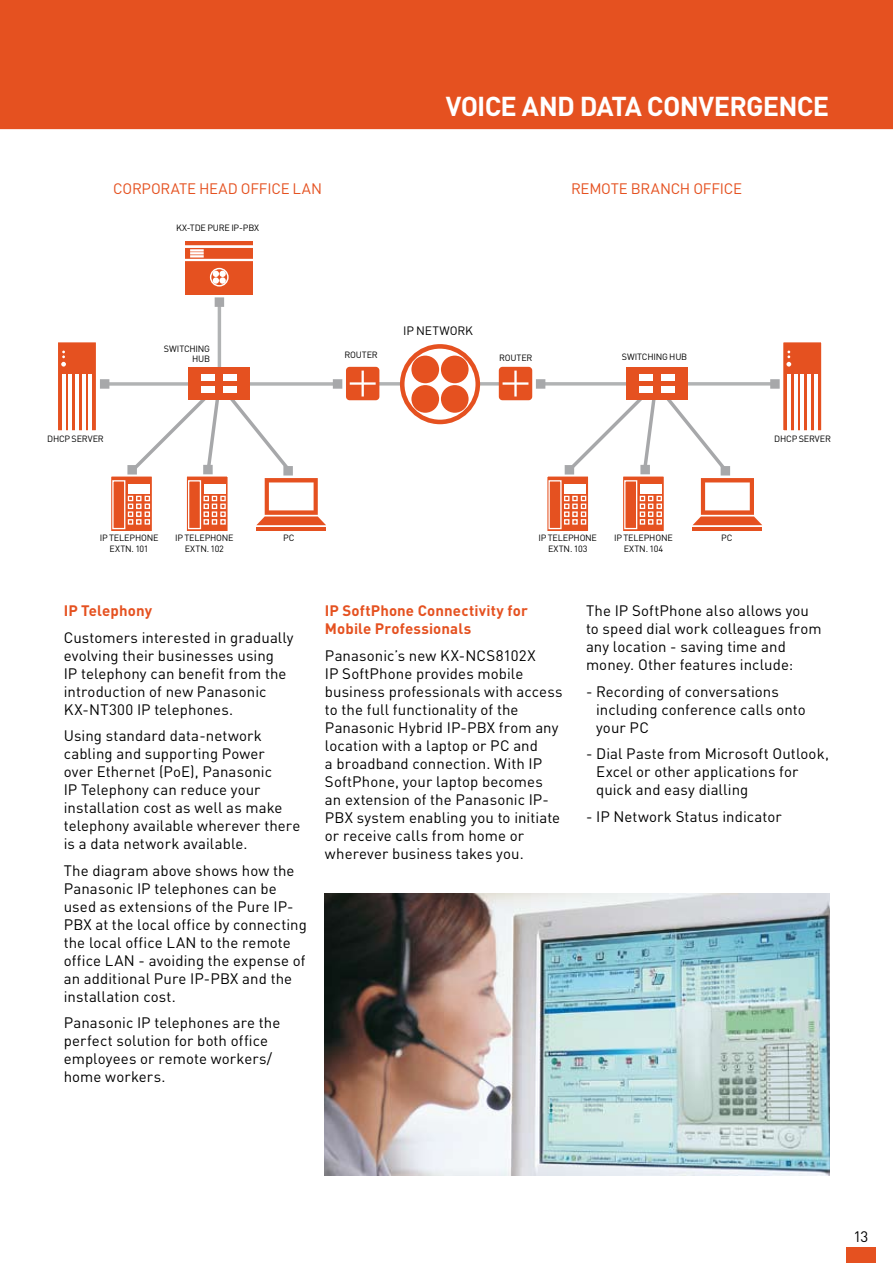
<style>
.page{position:relative;width:893px;height:1263px;background:#fff}
.page>*{position:absolute;margin:0;border:0;box-sizing:border-box;transform-origin:0 0}
.t1{font:700 27px "DIN";letter-spacing:-.03em;color:#fff}
.t2{font:15px/18px "DIN";letter-spacing:.005em;color:#000}
.t3{font:700 15px/18px "DIN";letter-spacing:.01em;color:#e55120}
.t4{font:15px "DIN";letter-spacing:-.02em;color:#e55120}
.t5{font:12px "DIN";letter-spacing:-.01em;color:#000}
.t6{font:9px/10.8px "DIN";letter-spacing:-.02em;color:#000;text-align:center}
</style>
<div class="page">
<div style="left:0;top:0;width:893px;height:129px;background:#e55120"></div>
<div style="left:846px;top:1247px;width:30px;height:16px;background:#e55120"></div>
<hr style="left:218px;top:302px;width:3px;height:82px;background:#b1b3b4">
<svg style="left:379px;top:382px;width:120px;height:4px"></svg>
<svg style="left:326px;top:382px;width:7px;height:4px"></svg>
<svg style="left:762px;top:382px;width:8px;height:4px"></svg>
<div style="left:346px;top:367px;width:33px;height:33px;background:#e55120;border-radius:4px"></div>
<hr style="left:362px;top:371px;width:2px;height:25px;background:#fff">
<hr style="left:350px;top:382px;width:26px;height:3px;background:#fff">
<svg style="left:109px;top:379px;width:217px;height:151px"></svg>
<hr style="left:256px;top:527px;width:70px;height:3px;background:#e55120">
<svg style="left:545px;top:379px;width:217px;height:151px"></svg>
<hr style="left:693px;top:527px;width:69px;height:3px;background:#e55120">
<div style="left:189px;top:367px;width:61px;height:33px;background:#e55120"></div>
<div style="left:202px;top:375px;width:13px;height:6px;background:#fff"></div>
<div style="left:224px;top:375px;width:13px;height:6px;background:#fff"></div>
<div style="left:202px;top:387px;width:13px;height:6px;background:#fff"></div>
<div style="left:224px;top:387px;width:13px;height:6px;background:#fff"></div>
<div style="left:57px;top:341px;width:40px;height:90px;background:#e55120"></div>
<div style="left:56px;top:340px;width:42px;height:92px;border:2px solid #fff"></div>
<hr style="left:62px;top:373px;width:3px;height:60px;background:#fff">
<hr style="left:69px;top:373px;width:3px;height:60px;background:#fff">
<hr style="left:75px;top:373px;width:4px;height:60px;background:#fff">
<hr style="left:82px;top:373px;width:3px;height:60px;background:#fff">
<hr style="left:89px;top:373px;width:3px;height:60px;background:#fff">
<svg style="left:61px;top:351px;width:5px;height:16px"></svg>
<div style="left:101px;top:381px;width:7px;height:6px;background:#a7a8aa"></div>
<div style="left:100px;top:379px;width:9px;height:10px;border:3px solid #a7a8aa"></div>
<div style="left:626px;top:367px;width:61px;height:33px;background:#e55120"></div>
<div style="left:639px;top:375px;width:13px;height:6px;background:#fff"></div>
<div style="left:661px;top:375px;width:13px;height:6px;background:#fff"></div>
<div style="left:639px;top:387px;width:13px;height:6px;background:#fff"></div>
<div style="left:661px;top:387px;width:13px;height:6px;background:#fff"></div>
<div style="left:499px;top:367px;width:33px;height:33px;background:#e55120;border-radius:4px"></div>
<hr style="left:514px;top:371px;width:3px;height:25px;background:#fff">
<hr style="left:503px;top:382px;width:25px;height:3px;background:#fff">
<div style="left:782px;top:341px;width:40px;height:90px;background:#e55120"></div>
<div style="left:781px;top:340px;width:42px;height:92px;border:2px solid #fff"></div>
<hr style="left:787px;top:373px;width:4px;height:60px;background:#fff">
<hr style="left:794px;top:373px;width:3px;height:60px;background:#fff">
<hr style="left:801px;top:373px;width:3px;height:60px;background:#fff">
<hr style="left:807px;top:373px;width:3px;height:60px;background:#fff">
<hr style="left:814px;top:373px;width:3px;height:60px;background:#fff">
<svg style="left:786px;top:351px;width:5px;height:16px"></svg>
<div style="left:334px;top:381px;width:7px;height:6px;background:#a7a8aa"></div>
<div style="left:333px;top:379px;width:9px;height:10px;border:3px solid #a7a8aa"></div>
<div style="left:537px;top:381px;width:7px;height:6px;background:#a7a8aa"></div>
<div style="left:536px;top:379px;width:9px;height:10px;border:3px solid #a7a8aa"></div>
<div style="left:770px;top:379px;width:10px;height:10px;border:3px solid #a7a8aa"></div>
<div style="left:129px;top:466px;width:7px;height:7px;background:#a7a8aa"></div>
<div style="left:127px;top:465px;width:10px;height:9px;border:3px solid #a7a8aa"></div>
<div style="left:205px;top:466px;width:6px;height:7px;background:#a7a8aa"></div>
<div style="left:203px;top:465px;width:10px;height:9px;border:3px solid #a7a8aa"></div>
<div style="left:285px;top:467px;width:6px;height:7px;background:#a7a8aa"></div>
<div style="left:283px;top:466px;width:10px;height:9px;border:3px solid #a7a8aa"></div>
<div style="left:566px;top:466px;width:7px;height:7px;background:#a7a8aa"></div>
<div style="left:565px;top:465px;width:9px;height:9px;border:3px solid #a7a8aa"></div>
<div style="left:642px;top:466px;width:6px;height:7px;background:#a7a8aa"></div>
<div style="left:640px;top:465px;width:10px;height:9px;border:3px solid #a7a8aa"></div>
<div style="left:722px;top:467px;width:7px;height:7px;background:#a7a8aa"></div>
<div style="left:721px;top:466px;width:9px;height:9px;border:3px solid #a7a8aa"></div>
<div style="left:216px;top:299px;width:7px;height:6px;background:#a7a8aa"></div>
<div style="left:215px;top:297px;width:9px;height:10px;border:3px solid #a7a8aa"></div>
<div style="left:186px;top:241px;width:67px;height:54px;background:#e55120"></div>
<hr style="left:184px;top:245px;width:70px;height:3px;background:#fff">
<hr style="left:184px;top:259px;width:70px;height:2px;background:#fff">
<hr style="left:190px;top:249px;width:14px;height:3px;background:#fff">
<svg style="left:190px;top:252px;width:14px;height:5px"></svg>
<svg style="left:211px;top:269px;width:17px;height:17px"></svg>
<div style="left:210px;top:268px;width:19px;height:19px;border:1px solid #fff;border-radius:50%"></div>
<svg style="left:213px;top:271px;width:6px;height:6px"></svg>
<div style="left:219px;top:271px;width:7px;height:6px;background:#fff;border-radius:50%"></div>
<div style="left:213px;top:277px;width:6px;height:7px;background:#fff;border-radius:50%"></div>
<svg style="left:219px;top:277px;width:7px;height:7px"></svg>
<svg style="left:402px;top:346px;width:76px;height:76px"></svg>
<div style="left:400px;top:344px;width:80px;height:80px;border:5px solid #e55120;border-radius:50%"></div>
<div style="left:411px;top:356px;width:28px;height:27px;background:#e55120;border-radius:50%"></div>
<div style="left:441px;top:356px;width:28px;height:27px;background:#e55120;border-radius:50%"></div>
<div style="left:411px;top:385px;width:28px;height:28px;background:#e55120;border-radius:50%"></div>
<div style="left:441px;top:385px;width:28px;height:28px;background:#e55120;border-radius:50%"></div>
<img style="left:325px;top:893px;width:504px;height:282px">
<h1 class="t1" style="left:446px;top:88px;width:385px">VOICE AND DATA CONVERGENCE</h1>
<p class="t4" style="left:113px;top:179px;width:210px">CORPORATE HEAD OFFICE LAN</p>
<p class="t4" style="left:571px;top:179px;width:173px">REMOTE BRANCH OFFICE</p>
<p class="t6" style="left:176px;top:222px;width:85px">KX-TDE Pure IP-PBX</p>
<p class="t6" style="left:47px;top:433px;width:57px">DHCP SERVER</p>
<p class="t6" style="left:164px;top:343px;width:48px;text-align:right">SWITCHING<br>HUB</p>
<p class="t5" style="left:403px;top:323px;width:71px">IP NETWORK</p>
<p class="t6" style="left:344px;top:349px;width:34px">ROUTER</p>
<p class="t6" style="left:499px;top:352px;width:34px">ROUTER</p>
<p class="t6" style="left:622px;top:351px;width:67px">SWITCHING HUB</p>
<p class="t6" style="left:774px;top:433px;width:57px">DHCP SERVER</p>
<p class="t6" style="left:100px;top:532px;width:60px">IP TELEPHONE<br>EXTN. 101</p>
<p class="t6" style="left:175px;top:532px;width:60px">IP TELEPHONE<br>EXTN. 102</p>
<p class="t6" style="left:283px;top:532px;width:13px">PC</p>
<p class="t6" style="left:538px;top:532px;width:60px">IP TELEPHONE</p>
<p class="t6" style="left:721px;top:532px;width:13px">PC</p>
<p class="t6" style="left:548px;top:543px;width:41px">EXTN. 103</p>
<p class="t6" style="left:614px;top:532px;width:60px">IP TELEPHONE<br>EXTN. 104</p>
<p class="t3" style="left:64px;top:601px;width:90px">IP Telephony</p>
<p class="t2" style="left:64px;top:628px;width:231px">Customers interested in gradually evolving their businesses using<br>IP telephony can benefit from the introduction of new Panasonic<br>KX-NT300 IP telephones.</p>
<p class="t2" style="left:64px;top:727px;width:238px">Using standard data-network cabling and supporting Power<br>over Ethernet (PoE), Panasonic<br>IP Telephony can reduce your installation cost as well as make telephony available wherever there is a data network available.</p>
<p class="t2" style="left:64px;top:861px;width:245px">The diagram above shows how the<br>Panasonic IP telephones can be used as extensions of the Pure IP-<br>PBX at the local office by connecting the local office LAN to the remote office LAN - avoiding the expense of an additional Pure IP-PBX and the installation cost.</p>
<p class="t2" style="left:64px;top:1014px;width:218px">Panasonic IP telephones are the perfect solution for both office employees or remote workers/ home workers.</p>
<p class="t3" style="left:325px;top:601px;width:204px">IP SoftPhone Connectivity for<br>Mobile Professionals</p>
<p class="t2" style="left:325px;top:646px;width:239px">Panasonic’s new KX-NCS8102X<br>IP SoftPhone provides mobile business professionals with access to the full functionality of the<br>Panasonic Hybrid IP-PBX from any location with a laptop or PC and<br>a broadband connection. With IP<br>SoftPhone, your laptop becomes an extension of the Panasonic IP-<br>PBX system enabling you to initiate or receive calls from home or wherever business takes you.</p>
<p class="t2" style="left:586px;top:601px;width:237px">The IP SoftPhone also allows you to speed dial work colleagues from any location - saving time and money. Other features include:</p>
<p class="t2" style="left:596px;top:682px;width:211px;text-indent:-10px">- Recording of conversations including conference calls onto your PC</p>
<p class="t2" style="left:596px;top:744px;width:234px;text-indent:-10px">- Dial Paste from Microsoft Outlook,<br>Excel or other applications for quick and easy dialling</p>
<p class="t2" style="left:586px;top:807px;width:197px">- IP Network Status indicator</p>
<p class="t2" style="left:853px;top:1227px;width:16px">13</p>
</div>
